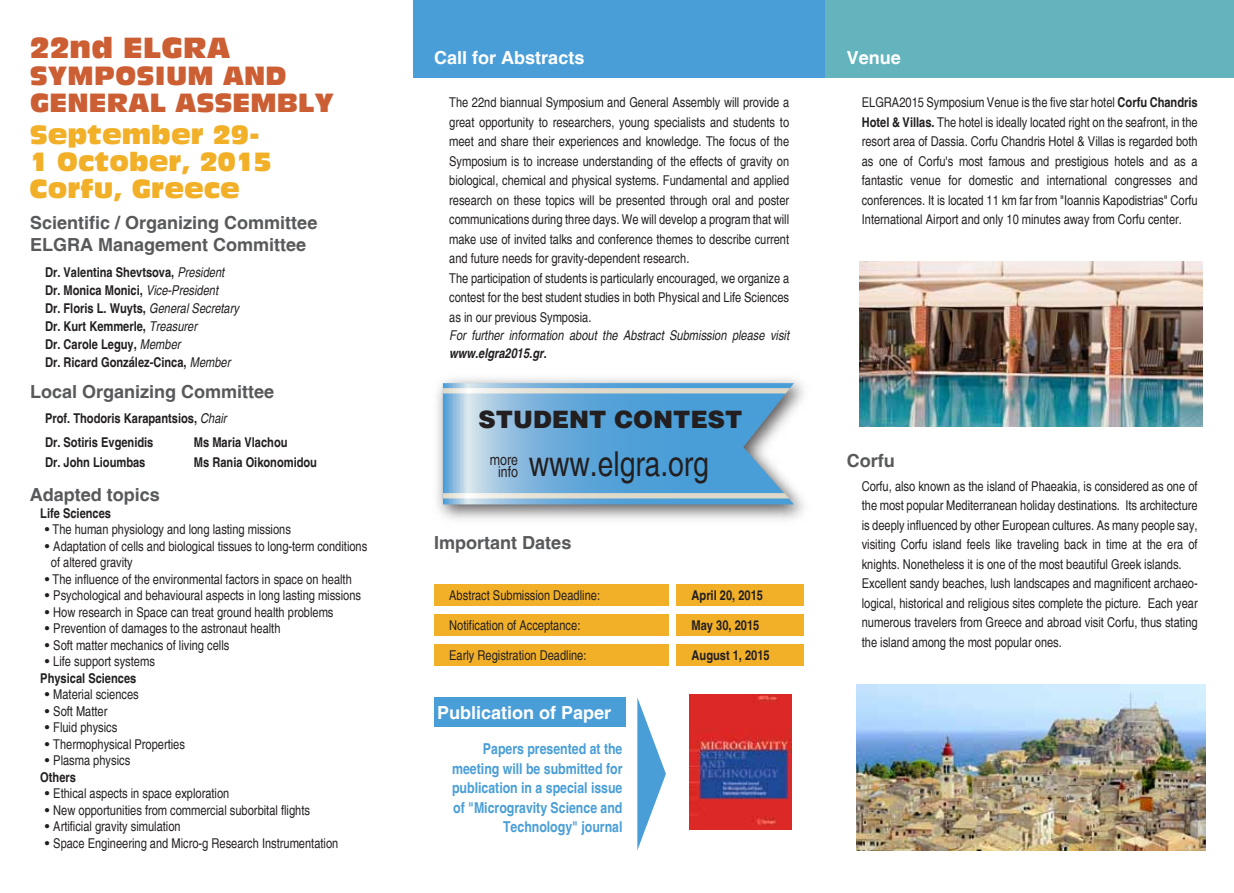
<style>
.page{position:relative;width:1234px;height:893px;background:#fff}
.page>*{position:absolute;margin:0;border:0;box-sizing:border-box;transform-origin:0 0}
.t1{font:condensed 34.35px "Helvetica";color:#231f20}
.t2{font:28.35px "Antique Olive Compact";color:#cc5e33}
.t3{font:25.65px/27px "Antique Olive Compact";color:#f2b029}
.t4{font:25.65px/27px "Antique Olive Compact";color:#cc5e33}
.t5{font:900 24px "Helvetica";color:#231f20}
.t6{font:700 18px/21.6px "Helvetica";color:#58595b}
.t7{font:700 18px "Helvetica";color:#fff}
.t8{font:700 condensed 15px/19.5px "Helvetica";color:#499ed7;text-align:right}
.t9{font:condensed 15px/12px "Helvetica";color:#231f20;text-align:center}
.t10{font:condensed 13.5px/19.5px "Helvetica";color:#231f20}
.t11{font:700 condensed 13.5px/18px "Helvetica";color:#231f20}
.t12{font:italic condensed 13.5px/18px "Helvetica";color:#231f20}
.s1{font-weight:400;font-style:italic}
.s2{font-stretch:normal}
.s3{font-weight:700}
</style>
<div class="page">
<div style="left:412px;top:0;width:413px;height:78px;background:#499ed7"></div>
<div style="left:825px;top:0;width:408px;height:78px;background:#63b4bd"></div>
<div style="left:434px;top:697px;width:191px;height:30px;background:#499ed7"></div>
<svg style="left:637px;top:697px;width:28px;height:153px"></svg>
<div style="left:434px;top:585px;width:234px;height:21px;background:#f2b029"></div>
<div style="left:434px;top:614px;width:234px;height:22px;background:#f2b029"></div>
<div style="left:434px;top:644px;width:234px;height:21px;background:#f2b029"></div>
<div style="left:676px;top:585px;width:128px;height:21px;background:#f2b029"></div>
<div style="left:676px;top:614px;width:128px;height:22px;background:#f2b029"></div>
<div style="left:676px;top:644px;width:128px;height:21px;background:#f2b029"></div>
<img style="left:437px;top:378px;width:367px;height:142px">
<svg style="left:443px;top:383px;width:350px;height:121px;background:#79b2d9"></svg>
<img style="left:859px;top:262px;width:342px;height:165px">
<img style="left:856px;top:684px;width:349px;height:167px">
<img style="left:689px;top:695px;width:102px;height:134px">
<p class="t2" style="left:30px;top:30px;width:202px">22nd ELGRA</p>
<p class="t4" style="left:30px;top:62px;width:306px">SYMPOSIUM AND<br>GENERAL ASSEMBLY</p>
<p class="t3" style="left:30px;top:121px;width:243px">September 29-<br>1 October, 2015<br>Corfu, Greece</p>
<p class="t6" style="left:30px;top:213px;width:289px">Scientific / Organizing Committee<br>ELGRA Management Committee</p>
<p class="t11" style="left:45px;top:262px;width:195px">Dr. Valentina Shevtsova, <span class="s1">President </span>Dr. Monica Monici, <span class="s1">Vice-President<br></span>Dr. Floris L. Wuyts, <span class="s1">General Secretary </span>Dr. Kurt Kemmerle, <span class="s1">Treasurer<br></span>Dr. Carole Leguy, <span class="s1">Member<br></span>Dr. Ricard González-Cinca, <span class="s1">Member</span></p>
<p class="t6" style="left:30px;top:382px;width:246px">Local Organizing Committee</p>
<p class="t11" style="left:45px;top:406px;width:183px;line-height:24px">Prof. Thodoris Karapantsios, <span class="s1">Chair<br></span>Dr. Sotiris Evgenidis</p>
<p class="t11" style="left:45px;top:452px;width:102px">Dr. John Lioumbas</p>
<p class="t11" style="left:194px;top:432px;width:125px;line-height:19.5px">Ms Maria Vlachou<br>Ms Rania Oikonomidou</p>
<p class="t6" style="left:30px;top:485px;width:132px">Adapted topics</p>
<p class="t11" style="left:40px;top:504px;width:72px">Life Sciences</p>
<p class="t10" style="left:45px;top:520px;width:247px"><span class="s2">•</span> The human physiology and long lasting missions</p>
<p class="t10" style="left:51px;top:538px;width:318px;line-height:16.5px;text-indent:-6px"><span class="s2">•</span> Adaptation of cells and biological tissues to long-term conditions of altered gravity</p>
<p class="t10" style="left:45px;top:569px;width:308px"><span class="s2">•</span> The influence of the environmental factors in space on health</p>
<p class="t10" style="left:45px;top:586px;width:318px"><span class="s2">•</span> Psychological and behavioural aspects in long lasting missions</p>
<p class="t10" style="left:45px;top:602px;width:290px"><span class="s2">•</span> How research in Space can treat ground health problems</p>
<p class="t10" style="left:45px;top:619px;width:237px"><span class="s2">•</span> Prevention of damages to the astronaut health</p>
<p class="t10" style="left:45px;top:635px;width:186px"><span class="s2">•</span> Soft matter mechanics of living cells</p>
<p class="t10" style="left:40px;top:653px;width:116px;line-height:16.5px;text-indent:4px"><span class="s2">•</span> Life support systems<br><span class="s3">Physical Sciences</span></p>
<p class="t10" style="left:45px;top:685px;width:95px"><span class="s2">•</span> Material sciences</p>
<p class="t10" style="left:45px;top:701px;width:64px"><span class="s2">•</span> Soft Matter</p>
<p class="t10" style="left:45px;top:718px;width:74px"><span class="s2">•</span> Fluid physics</p>
<p class="t10" style="left:45px;top:734px;width:142px"><span class="s2">•</span> Thermophysical Properties</p>
<p class="t10" style="left:40px;top:752px;width:91px;line-height:16.5px;text-indent:4px"><span class="s2">•</span> Plasma physics<br><span class="s3">Others</span></p>
<p class="t10" style="left:45px;top:784px;width:186px"><span class="s2">•</span> Ethical aspects in space exploration</p>
<p class="t10" style="left:45px;top:800px;width:267px"><span class="s2">•</span> New opportunities from commercial suborbital flights</p>
<p class="t10" style="left:45px;top:817px;width:137px"><span class="s2">•</span> Artificial gravity simulation</p>
<p class="t10" style="left:45px;top:833px;width:295px"><span class="s2">•</span> Space Engineering and Micro-g Research Instrumentation</p>
<p class="t7" style="left:434px;top:46px;width:152px">Call for Abstracts</p>
<p class="t10" style="left:449px;top:92px;width:341px">The 22nd biannual Symposium and General Assembly will provide a great opportunity to researchers, young specialists and students to meet and share their experiences and knowledge. The focus of the Symposium is to increase understanding of the effects of gravity on biological, chemical and physical systems. Fundamental and applied research on these topics will be presented through oral and poster communications during three days. We will develop a program that will make use of invited talks and conference themes to describe current and future needs for gravity-dependent research.<br>The participation of students is particularly encouraged, we organize a contest for the best student studies in both Physical and Life Sciences as in our previous Symposia.</p>
<p class="t12" style="left:449px;top:326px;width:341px">For further information about the Abstract Submission please visit <span class="s3">www.elgra2015.gr.</span></p>
<p class="t5" style="left:478px;top:404px;width:265px">STUDENT CONTEST</p>
<p class="t1" style="left:529px;top:441px;width:181px">www.elgra.org</p>
<p class="t9" style="left:490px;top:453px;width:30px">more info</p>
<p class="t6" style="left:434px;top:532px;width:139px">Important Dates</p>
<p class="t10" style="left:449px;top:585px;width:152px">Abstract Submission Deadline:</p>
<p class="t10" style="left:449px;top:615px;width:133px">Notification of Acceptance:</p>
<p class="t10" style="left:449px;top:645px;width:139px">Early Registration Deadline:</p>
<p class="t7" style="left:437px;top:701px;width:176px">Publication of Paper</p>
<p class="t8" style="left:452px;top:738px;width:172px">Papers presented at the meeting will be submitted for publication in a special issue of "Microgravity Science and<br>Technology" journal</p>
<p class="t11" style="left:691px;top:586px;width:73px">April 20, 2015</p>
<p class="t11" style="left:691px;top:615px;width:69px">May 30, 2015</p>
<p class="t11" style="left:691px;top:645px;width:80px">August 1, 2015</p>
<p class="t7" style="left:846px;top:46px;width:56px">Venue</p>
<p class="t10" style="left:861px;top:92px;width:337px;text-align:justify">ELGRA2015 Symposium Venue is the five star hotel <span class="s3">Corfu Chandris Hotel &amp; Villas.</span> The hotel is ideally located right on the seafront, in the resort area of Dassia. Corfu Chandris Hotel &amp; Villas is regarded both as one of Corfu's most famous and prestigious hotels and as a fantastic venue for domestic and international congresses and conferences. It is located 11 km far from "Ioannis Kapodistrias" Corfu International Airport and only 10 minutes away from Corfu center.</p>
<p class="t6" style="left:846px;top:451px;width:49px">Corfu</p>
<p class="t10" style="left:861px;top:476px;width:337px">Corfu, also known as the island of Phaeakia, is considered as one of the most popular Mediterranean holiday destinations. Its architecture is deeply influenced by other European cultures. As many people say, visiting Corfu island feels like traveling back in time at the era of knights. Nonetheless it is one of the most beautiful Greek islands.<br>Excellent sandy beaches, lush landscapes and magnificent archaeo&shy;logical, historical and religious sites complete the picture. Each year numerous travelers from Greece and abroad visit Corfu, thus stating the island among the most popular ones.</p>
</div>
